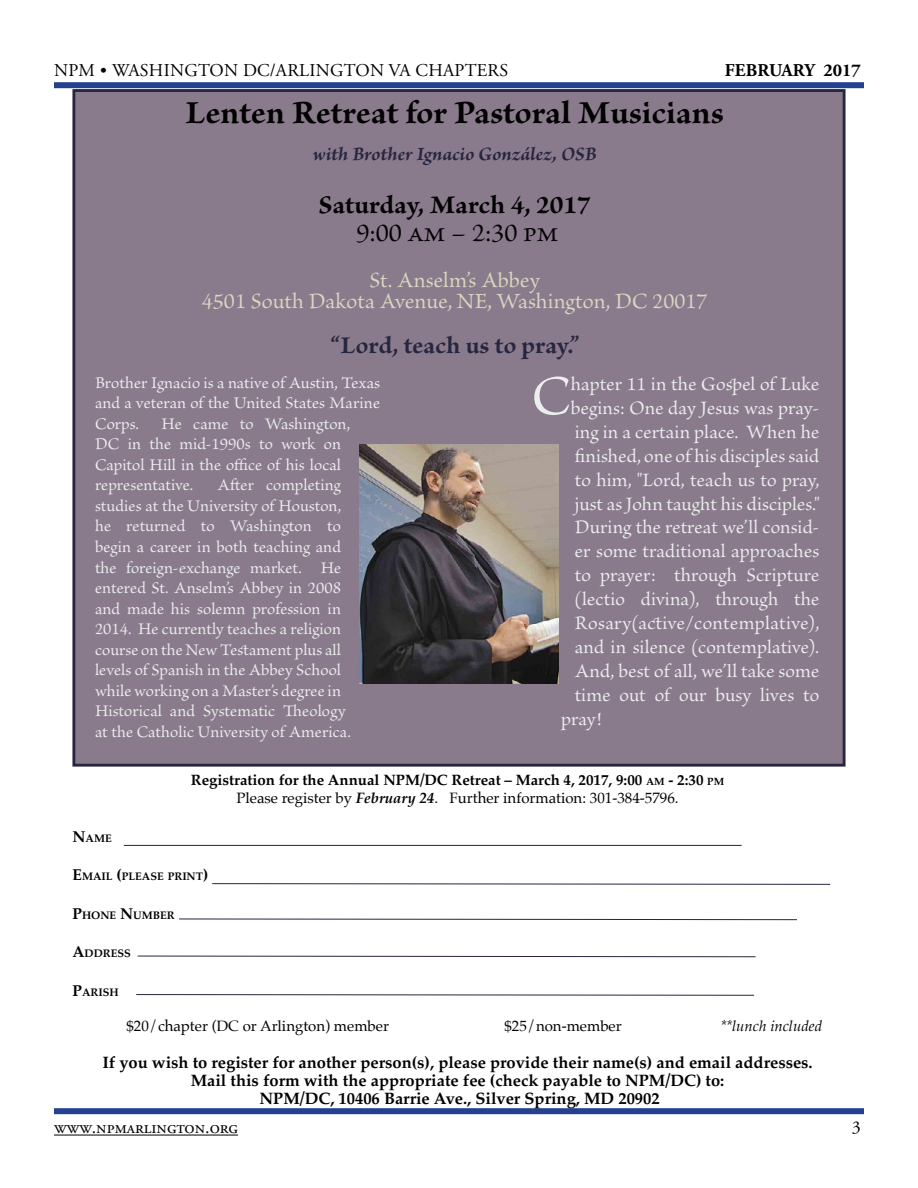
<style>
.page{position:relative;width:918px;height:1188px;background:#fff}
.page>*{position:absolute;margin:0;border:0;box-sizing:border-box;transform-origin:0 0}
.t1{font:58.35px "Brioso Pro";color:#ebeeed}
.t2{font:700 34.2px "Brioso Pro";color:#000}
.t3{font:700 27.15px "Brioso Pro";color:#000}
.t4{font:27.15px "Brioso Pro";color:#000}
.t5{font:700 25.65px "Brioso Pro";color:#272640}
.t6{font:22.8px/21.5px "Brioso Pro";color:#d9d7c1;text-align:center}
.t7{font:19.95px "Brioso Pro";letter-spacing:.005em;color:#ebeeed}
.t8{font:italic 700 19.95px "Brioso Pro";color:#272640}
.t9{font:18px "Adobe Garamond Pro";letter-spacing:.015em;color:#000}
.t10{font:700 18px "Adobe Garamond Pro";color:#000}
.t11{font:17.1px/20.5px "Brioso Pro";color:#ebeeed}
.t12{font:700 16.5px/18px "Palatino";color:#000;text-align:center}
.t13{font:700 15px/18px "Palatino";color:#000;text-align:center}
.t14{font:15px "Palatino";color:#000}
.t15{font:italic 15px "Palatino";color:#000}
.t16{font:700 10.95px "Palatino";color:#000}
.s1{font-size:10.5px}
.s2{font-weight:400}
.s3{font-style:italic}
.s4{font-size:15.75px}
</style>
<div class="page">
<div style="left:54px;top:82px;width:810px;height:6px;background:#25408f"></div>
<hr style="left:54px;top:1135px;width:184px;height:1px;background:#000">
<div style="left:54px;top:1108px;width:810px;height:6px;background:#25408f"></div>
<div style="left:72px;top:89px;width:774px;height:678px;background:#8a7b8c;border:3px solid #272640"></div>
<img style="left:360px;top:444px;width:198px;height:240px">
<hr style="left:124px;top:845px;width:618px;height:1px;background:#272640">
<svg style="left:212px;top:883px;width:619px;height:2px"></svg>
<svg style="left:179px;top:918px;width:618px;height:2px"></svg>
<svg style="left:137px;top:955px;width:619px;height:2px"></svg>
<svg style="left:136px;top:994px;width:619px;height:2px"></svg>
<p class="t9" style="left:54px;top:60px;width:456px">NPM • WASHINGTON DC/ARLINGTON VA CHAPTERS</p>
<p class="t10" style="left:725px;top:60px;width:138px">FEBRUARY 2017</p>
<h2 class="t2" style="left:185px;top:94px;width:540px">Lenten Retreat for Pastoral Musicians</h2>
<p class="t8" style="left:313px;top:142px;width:285px">with Brother Ignacio González, OSB</p>
<h3 class="t3" style="left:319px;top:190px;width:274px">Saturday, March 4, 2017</h3>
<h3 class="t4" style="left:357px;top:218px;width:204px">9:00 am – 2:30 pm</h3>
<h3 class="t6" style="left:202px;top:270px;width:507px">St. Anselm’s Abbey<br>4501 South Dakota Avenue, NE, Washington, DC 20017</h3>
<h3 class="t5" style="left:331px;top:331px;width:251px">“Lord, teach us to pray.”</h3>
<p class="t11" style="left:95px;top:373px;width:286px;text-align:justify">Brother Ignacio is a native of Austin, Texas and a veteran of the United States Marine Corps.</p>
<h1 class="t1" style="left:532px;top:364px;width:41px">C</h1>
<p class="t7" style="left:571px;top:373px;width:250px">hapter 11 in the Gospel of Luke</p>
<p class="t7" style="left:571px;top:397px;width:250px">begins: One day Jesus was pray-</p>
<p class="t7" style="left:575px;top:421px;width:246px">ing in a certain place. When he</p>
<p class="t7" style="left:575px;top:445px;width:246px">finished, one of his disciples said</p>
<p class="t7" style="left:575px;top:469px;width:246px">to him, "Lord, teach us to pray,</p>
<p class="t7" style="left:575px;top:493px;width:247px">just as John taught his disciples."</p>
<p class="t7" style="left:575px;top:517px;width:246px">During the retreat we’ll consid-</p>
<p class="t7" style="left:575px;top:541px;width:246px">er some traditional approaches</p>
<p class="t7" style="left:575px;top:565px;width:246px">to prayer: through Scripture</p>
<p class="t7" style="left:575px;top:588px;width:246px">(lectio divina), through the</p>
<p class="t7" style="left:575px;top:612px;width:246px">Rosary(active/contemplative),</p>
<p class="t7" style="left:575px;top:636px;width:246px">and in silence (contemplative).</p>
<p class="t7" style="left:575px;top:660px;width:246px">And, best of all, we’ll take some</p>
<p class="t7" style="left:575px;top:684px;width:246px">time out of our busy lives to</p>
<p class="t7" style="left:561px;top:708px;width:42px">pray!</p>
<p class="t11" style="left:95px;top:414px;width:257px;text-indent:67px">He came to Washington,<br>DC in the mid-1990s to work on<br>Capitol Hill in the office of his local representative.</p>
<p class="t11" style="left:95px;top:476px;width:257px;text-indent:123px">After completing studies at the University of Houston, he returned to Washington to begin a career in both teaching and the foreign-exchange market. He entered St. Anselm’s Abbey in 2008 and made his solemn profession in 2014. He currently teaches a religion course on the New Testament plus all levels of Spanish in the Abbey School while working on a Master’s degree in Historical and Systematic Theology at the Catholic University of America.</p>
<p class="t13" style="left:191px;top:771px;width:535px">Registration for the Annual NPM/DC Retreat – March 4, 2017, 9:00 <span class="s1">AM</span> - 2:30 <span class="s1">PM<br></span><span class="s2">Please register by</span> <span class="s3">February 24</span><span class="s2">. Further information: 301-384-5796.</span></p>
<p class="t16" style="left:72px;top:829px;width:41px"><span class="s4">N</span>AME</p>
<p class="t16" style="left:72px;top:867px;width:137px"><span class="s4">E</span>MAIL <span class="s4">(</span>PLEASE PRINT<span class="s4">)</span></p>
<p class="t16" style="left:72px;top:906px;width:104px"><span class="s4">P</span>HONE <span class="s4">N</span>UMBER</p>
<p class="t16" style="left:72px;top:944px;width:60px"><span class="s4">A</span>DDRESS</p>
<p class="t16" style="left:72px;top:983px;width:48px"><span class="s4">P</span>ARISH</p>
<p class="t14" style="left:126px;top:1013px;width:264px">$20/chapter (DC or Arlington) member</p>
<p class="t14" style="left:504px;top:1013px;width:119px">$25/non-member</p>
<p class="t15" style="left:720px;top:1013px;width:103px">**lunch included</p>
<p class="t12" style="left:102px;top:1053px;width:712px">If you wish to register for another person(s), please provide their name(s) and email addresses.<br>Mail this form with the appropriate fee (check payable to NPM/DC) to:<br>NPM/DC, 10406 Barrie Ave., Silver Spring, MD 20902</p>
<p class="t9" style="left:54px;top:1117px;width:186px">www.npmarlington.org</p>
<p class="t9" style="left:852px;top:1117px;width:10px">3</p>
</div>
